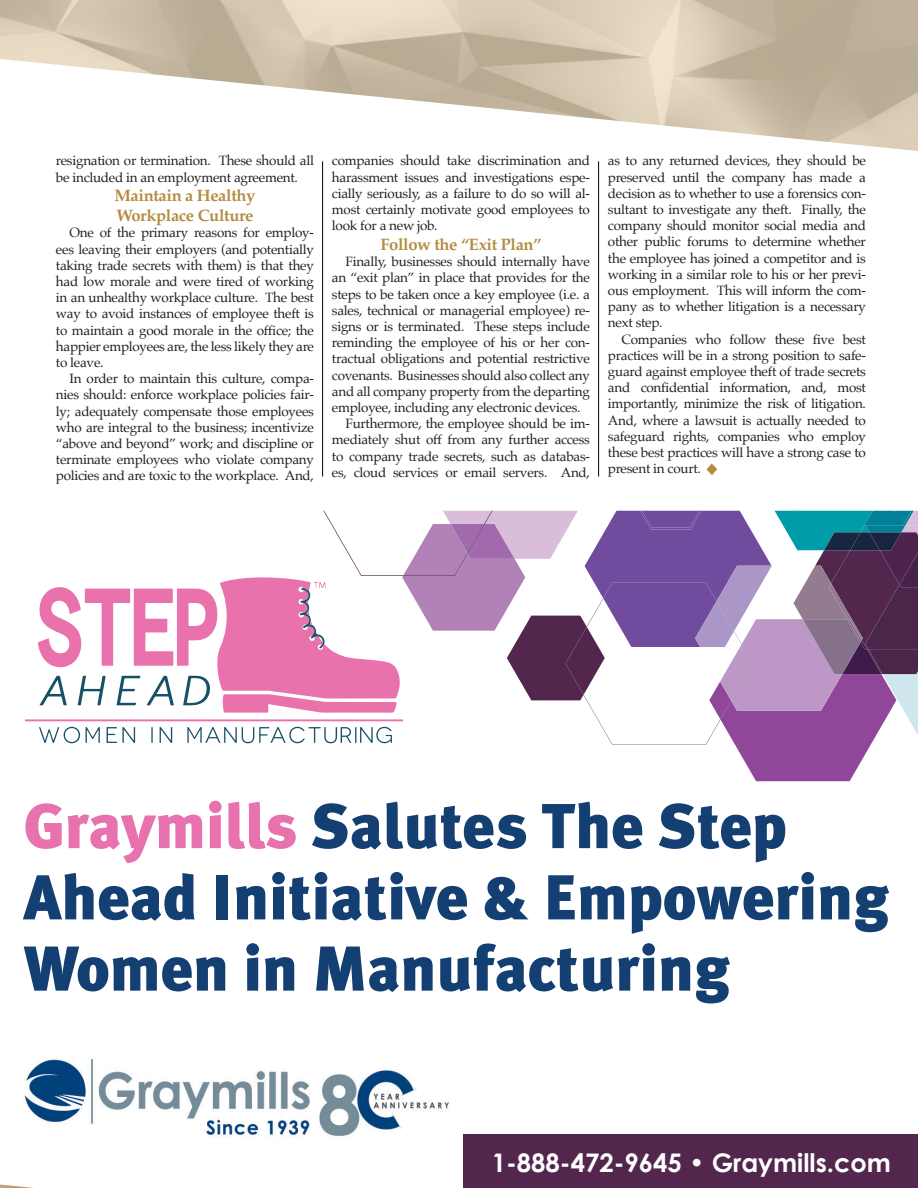
<style>
.page{position:relative;width:918px;height:1188px;background:#fff}
.page>*{position:absolute;margin:0;border:0;box-sizing:border-box;transform-origin:0 0}
.t1{font:900 63.3px/71.2px "Meta Plus";color:#133f72}
.t2{font:700 25.65px "Century Gothic";color:#fff}
.t3{font:700 16.5px "Palatino";letter-spacing:-.02em;color:#b48b3f}
.t4{font:13.5px/16.2px "Palatino";letter-spacing:-.02em;color:#231f20;text-align:justify}
.s1{color:#e872ad}
</style>
<div class="page">
<div style="left:463px;top:1135px;width:455px;height:53px;background:#53264e"></div>
<img style="left:25px;top:1059px;width:424px;height:78px">
<svg style="left:25px;top:511px;width:893px;height:270px"></svg>
<img style="left:0;top:0;width:918px;height:151px">
<img style="left:0;top:1185px;width:34px;height:3px">
<svg style="left:707px;top:463px;width:10px;height:12px"></svg>
<hr style="left:322px;top:161px;width:1px;height:315px;background:#000">
<hr style="left:598px;top:161px;width:1px;height:315px;background:#000">
<p class="t4" style="left:56px;top:153px;width:260px">resignation or termination. These should all be included in an employment agreement.</p>
<p class="t3" style="left:114px;top:182px;width:143px">Maintain a Healthy</p>
<p class="t3" style="left:117px;top:201px;width:138px">Workplace Culture</p>
<p class="t4" style="left:56px;top:225px;width:260px;text-indent:14px">One of the primary reasons for employ&shy;ees leaving their employers (and potentially taking trade secrets with them) is that they had low morale and were tired of working in an unhealthy workplace culture. The best way to avoid instances of employee theft is to maintain a good morale in the office; the happier employees are, the less likely they are to leave.</p>
<p class="t4" style="left:56px;top:370px;width:260px;text-indent:14px">In order to maintain this culture, compa&shy;nies should: enforce workplace policies fair&shy;ly; adequately compensate those employees who are integral to the business; incentivize “above and beyond” work; and discipline or terminate employees who violate company policies and are toxic to the workplace. And,</p>
<p class="t4" style="left:332px;top:153px;width:260px">companies should take discrimination and harassment issues and investigations espe&shy;cially seriously, as a failure to do so will al&shy;most certainly motivate good employees to look for a new job.</p>
<p class="t3" style="left:380px;top:230px;width:163px">Follow the “Exit Plan”</p>
<p class="t4" style="left:332px;top:253px;width:260px;text-indent:14px">Finally, businesses should internally have an “exit plan” in place that provides for the steps to be taken once a key employee (i.e. a sales, technical or managerial employee) re&shy;signs or is terminated. These steps include reminding the employee of his or her con&shy;tractual obligations and potential restrictive covenants. Businesses should also collect any and all company property from the departing employee, including any electronic devices.</p>
<p class="t4" style="left:332px;top:415px;width:260px;text-indent:14px">Furthermore, the employee should be im&shy;mediately shut off from any further access to company trade secrets, such as databas&shy;es, cloud services or email servers. And,</p>
<p class="t4" style="left:608px;top:153px;width:260px">as to any returned devices, they should be preserved until the company has made a decision as to whether to use a forensics con&shy;sultant to investigate any theft. Finally, the company should monitor social media and other public forums to determine whether the employee has joined a competitor and is working in a similar role to his or her previ&shy;ous employment. This will inform the com&shy;pany as to whether litigation is a necessary next step.</p>
<p class="t4" style="left:608px;top:331px;width:260px;text-indent:14px">Companies who follow these five best practices will be in a strong position to safe&shy;guard against employee theft of trade secrets and confidential information, and, most importantly, minimize the risk of litigation.<br>And, where a lawsuit is actually needed to safeguard rights, companies who employ these best practices will have a strong case to present in court.</p>
<p class="t1" style="left:24px;top:791px;width:867px"><span class="s1">Graymills</span> Salutes The Step<br>Ahead Initiative &amp; Empowering<br>Women in Manufacturing</p>
<p class="t2" style="left:492px;top:1143px;width:401px">1-888-472-9645 • Graymills.com</p>
</div>
